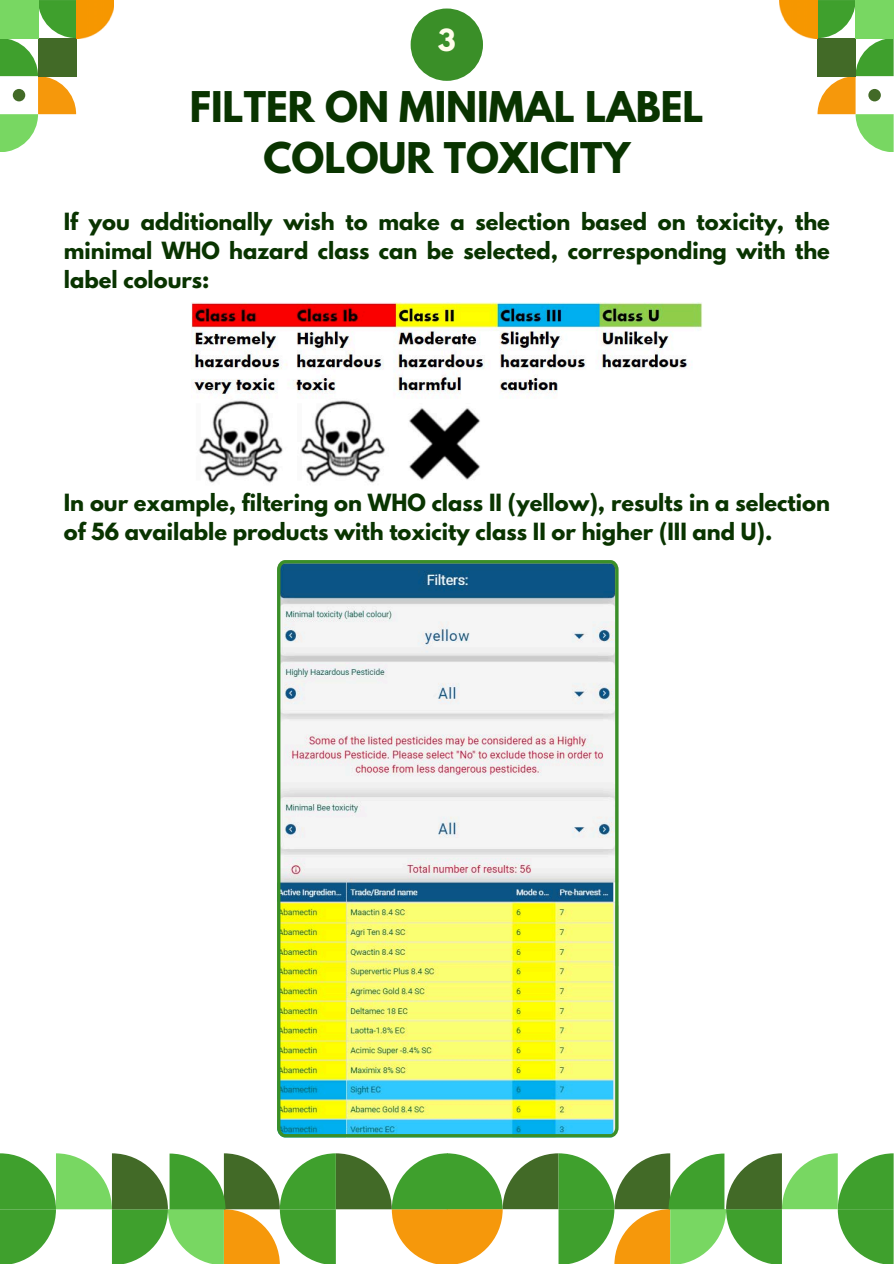
<style>
.page{position:relative;width:894px;height:1264px;background:#fff}
.page>*{position:absolute;margin:0;border:0;box-sizing:border-box;transform-origin:0 0}
.t1{font:700 37.5px/51.8px "League Spartan";color:#093400;text-align:center}
.t2{font:700 27px "League Spartan";color:#fffdea}
.t3{font:700 21px/29.2px "League Spartan";color:#093400;text-align:justify}
</style>
<div class="page">
<div style="left:410px;top:9px;width:73px;height:72px;background:#3a8f28;border-radius:50%"></div>
<svg style="left:0;top:1153px;width:893px;height:110px"></svg>
<svg style="left:817px;top:0;width:75px;height:152px"></svg>
<div style="left:817px;top:38px;width:38px;height:38px;background:#426a27"></div>
<div style="left:855px;top:0;width:37px;height:38px;background:#78d762"></div>
<div style="left:868px;top:89px;width:12px;height:12px;background:#426a27;border-radius:50%"></div>
<img style="left:779px;top:0;width:38px;height:39px">
<svg style="left:0;top:0;width:81px;height:152px"></svg>
<div style="left:38px;top:38px;width:38px;height:38px;background:#426a27"></div>
<div style="left:0;top:0;width:38px;height:38px;background:#78d762"></div>
<div style="left:13px;top:89px;width:12px;height:12px;background:#426a27;border-radius:50%"></div>
<img style="left:76px;top:0;width:38px;height:38px">
<svg style="left:277px;top:560px;width:341px;height:577px"></svg>
<img style="left:192px;top:302px;width:511px;height:181px">
<p class="t2" style="left:437px;top:27px;width:19px">3</p>
<p class="t1" style="left:190px;top:85px;width:515px">FILTER ON MINIMAL LABEL<br>COLOUR TOXICITY</p>
<p class="t3" style="left:64px;top:209px;width:767px">If you additionally wish to make a selection based on toxicity, the minimal WHO hazard class can be selected, corresponding with the label colours:</p>
<p class="t3" style="left:64px;top:490px;width:767px">In our example, filtering on WHO class II (yellow), results in a selection of 56 available products with toxicity class II or higher (III and U).</p>
</div>
